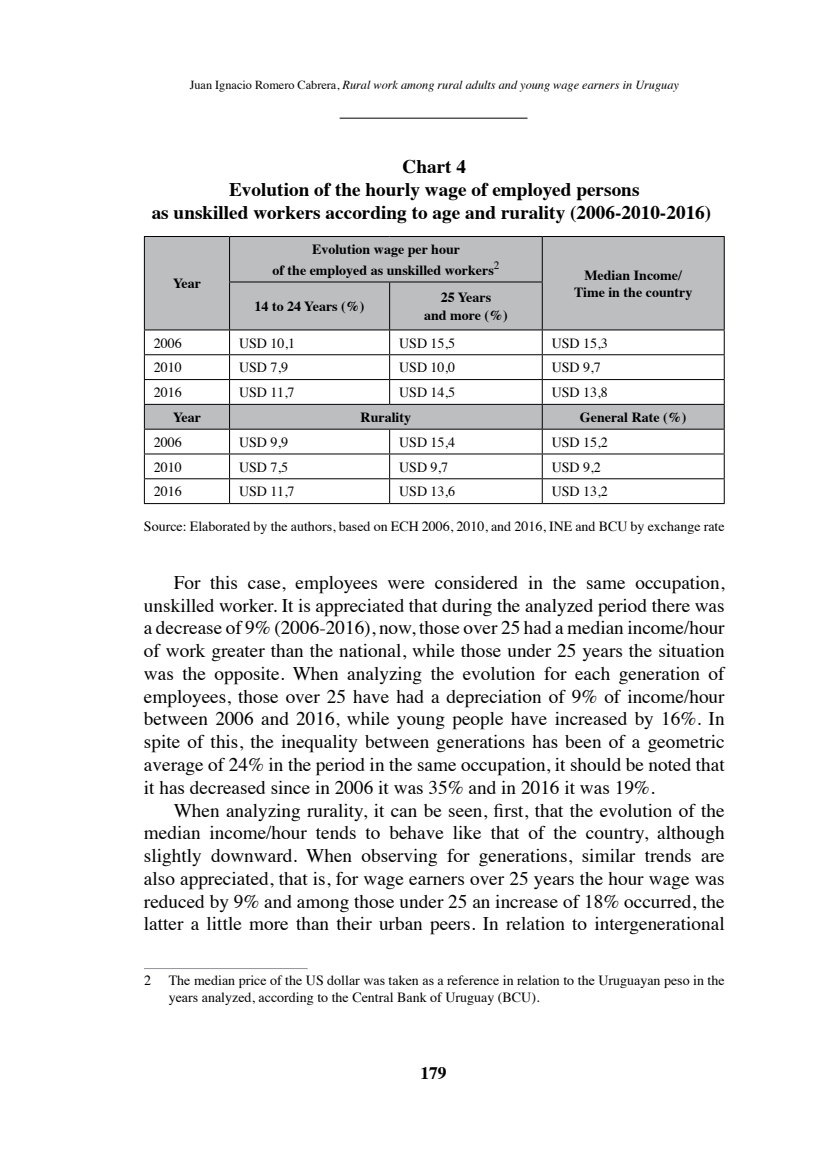
<style>
.page{position:relative;width:819px;height:1151px;background:#fff}
.page>*{position:absolute;margin:0;border:0;box-sizing:border-box;transform-origin:0 0}
.t1{font:19.25px/22.8px "Times";color:#000;text-align:justify}
.t2{font:700 19.25px/22.8px "Times";color:#000;text-align:center}
.t3{font:700 17.5px "Times";color:#000}
.t4{font:14px/16.8px "Times";color:#000}
.t5{font:700 14px/17.5px "Times";color:#000;text-align:center}
.t6{font:italic 12.25px "Times";color:#000}
.t7{font:11.2px "Times";color:#000}
.s1{font-style:normal}
</style>
<div class="page">
<hr style="left:339px;top:118px;width:188px;height:1px;background:#000">
<svg style="left:145px;top:237px;width:578px;height:192px;fill:#bcbec0"></svg>
<hr style="left:144px;top:236px;width:85px;height:1px;background:#000">
<hr style="left:144px;top:237px;width:1px;height:45px;background:#000">
<hr style="left:144px;top:282px;width:1px;height:47px;background:#000">
<hr style="left:229px;top:236px;width:160px;height:1px;background:#000">
<hr style="left:229px;top:237px;width:1px;height:45px;background:#000">
<hr style="left:389px;top:236px;width:153px;height:1px;background:#000">
<hr style="left:542px;top:236px;width:182px;height:1px;background:#000">
<hr style="left:542px;top:237px;width:1px;height:45px;background:#000">
<hr style="left:723px;top:237px;width:1px;height:45px;background:#000">
<hr style="left:723px;top:282px;width:1px;height:47px;background:#000">
<hr style="left:229px;top:282px;width:160px;height:1px;background:#000">
<hr style="left:229px;top:282px;width:1px;height:47px;background:#000">
<hr style="left:389px;top:282px;width:153px;height:1px;background:#000">
<hr style="left:389px;top:282px;width:1px;height:47px;background:#000">
<hr style="left:542px;top:282px;width:1px;height:47px;background:#000">
<hr style="left:144px;top:329px;width:85px;height:1px;background:#000">
<hr style="left:229px;top:329px;width:160px;height:1px;background:#000">
<hr style="left:389px;top:329px;width:153px;height:1px;background:#000">
<hr style="left:542px;top:329px;width:182px;height:1px;background:#000">
<hr style="left:144px;top:354px;width:85px;height:1px;background:#000">
<hr style="left:229px;top:354px;width:160px;height:1px;background:#000">
<hr style="left:389px;top:354px;width:153px;height:1px;background:#000">
<hr style="left:542px;top:354px;width:182px;height:1px;background:#000">
<hr style="left:144px;top:379px;width:85px;height:1px;background:#000">
<hr style="left:229px;top:379px;width:160px;height:1px;background:#000">
<hr style="left:389px;top:379px;width:153px;height:1px;background:#000">
<svg style="left:389px;top:330px;width:1px;height:74px"></svg>
<hr style="left:542px;top:379px;width:182px;height:1px;background:#000">
<hr style="left:144px;top:404px;width:85px;height:1px;background:#000">
<hr style="left:229px;top:404px;width:160px;height:1px;background:#000">
<hr style="left:389px;top:404px;width:153px;height:1px;background:#000">
<hr style="left:542px;top:404px;width:182px;height:1px;background:#000">
<hr style="left:144px;top:429px;width:85px;height:1px;background:#000">
<hr style="left:229px;top:429px;width:160px;height:1px;background:#000">
<hr style="left:389px;top:429px;width:153px;height:1px;background:#000">
<hr style="left:542px;top:429px;width:182px;height:1px;background:#000">
<hr style="left:144px;top:453px;width:85px;height:1px;background:#000">
<hr style="left:229px;top:453px;width:160px;height:1px;background:#000">
<hr style="left:389px;top:453px;width:153px;height:1px;background:#000">
<hr style="left:542px;top:453px;width:182px;height:1px;background:#000">
<hr style="left:144px;top:478px;width:85px;height:1px;background:#000">
<svg style="left:144px;top:330px;width:1px;height:173px"></svg>
<hr style="left:229px;top:478px;width:160px;height:1px;background:#000">
<svg style="left:229px;top:330px;width:1px;height:173px"></svg>
<hr style="left:389px;top:478px;width:153px;height:1px;background:#000">
<svg style="left:389px;top:430px;width:1px;height:73px"></svg>
<hr style="left:542px;top:478px;width:182px;height:1px;background:#000">
<svg style="left:542px;top:330px;width:1px;height:173px"></svg>
<svg style="left:723px;top:330px;width:1px;height:173px"></svg>
<hr style="left:144px;top:503px;width:85px;height:1px;background:#000">
<hr style="left:229px;top:503px;width:160px;height:1px;background:#000">
<hr style="left:389px;top:503px;width:153px;height:1px;background:#000">
<hr style="left:542px;top:503px;width:182px;height:1px;background:#000">
<hr style="left:144px;top:968px;width:164px;height:1px;background:#939598">
<p class="t6" style="left:190px;top:74px;width:490px"><span class="s1">Juan Ignacio Romero Cabrera,</span> Rural work among rural adults and young wage earners in Uruguay</p>
<p class="t2" style="left:152px;top:153px;width:566px">Chart 4<br>Evolution of the hourly wage of employed persons<br>as unskilled workers according to age and rurality (2006-2010-2016)<sup>2</sup></p>
<p class="t5" style="left:173px;top:273px;width:29px">Year</p>
<p class="t5" style="left:272px;top:237px;width:223px;line-height:21.2px">Evolution wage per hour<br>of the employed as unskilled workers</p>
<p class="t7" style="left:494px;top:254px;width:7px">2</p>
<p class="t5" style="left:254px;top:296px;width:111px">14 to 24 Years (%)</p>
<p class="t5" style="left:424px;top:287px;width:85px">25 Years<br>and more (%)</p>
<p class="t5" style="left:574px;top:265px;width:120px">Median Income/<br>Time in the country</p>
<p class="t4" style="left:154px;top:333px;width:29px">2006</p>
<p class="t4" style="left:239px;top:333px;width:57px">USD 10,1</p>
<p class="t4" style="left:399px;top:333px;width:57px">USD 15,5</p>
<p class="t4" style="left:551px;top:333px;width:57px">USD 15,3</p>
<p class="t4" style="left:154px;top:358px;width:29px">2010</p>
<p class="t4" style="left:239px;top:358px;width:50px">USD 7,9</p>
<p class="t4" style="left:399px;top:358px;width:57px">USD 10,0</p>
<p class="t4" style="left:551px;top:358px;width:50px">USD 9,7</p>
<p class="t4" style="left:154px;top:383px;width:29px">2016</p>
<p class="t4" style="left:239px;top:383px;width:57px">USD 11,7</p>
<p class="t4" style="left:399px;top:383px;width:57px">USD 14,5</p>
<p class="t4" style="left:551px;top:383px;width:57px">USD 13,8</p>
<p class="t5" style="left:173px;top:407px;width:29px">Year</p>
<p class="t5" style="left:360px;top:407px;width:52px">Rurality</p>
<p class="t5" style="left:580px;top:407px;width:108px">General Rate (%)</p>
<p class="t4" style="left:154px;top:433px;width:29px">2006</p>
<p class="t4" style="left:239px;top:433px;width:50px">USD 9,9</p>
<p class="t4" style="left:399px;top:433px;width:57px">USD 15,4</p>
<p class="t4" style="left:551px;top:433px;width:57px">USD 15,2</p>
<p class="t4" style="left:154px;top:457px;width:29px">2010</p>
<p class="t4" style="left:239px;top:457px;width:50px">USD 7,5</p>
<p class="t4" style="left:399px;top:457px;width:50px">USD 9,7</p>
<p class="t4" style="left:551px;top:457px;width:50px">USD 9,2</p>
<p class="t4" style="left:154px;top:482px;width:29px">2016</p>
<p class="t4" style="left:239px;top:482px;width:57px">USD 11,7</p>
<p class="t4" style="left:399px;top:482px;width:57px">USD 13,6</p>
<p class="t4" style="left:551px;top:482px;width:57px">USD 13,2</p>
<p class="t4" style="left:144px;top:517px;width:582px">Source: Elaborated by the authors, based on ECH 2006, 2010, and 2016, INE and BCU by exchange rate</p>
<p class="t1" style="left:144px;top:569px;width:582px;text-indent:30px">For this case, employees were considered in the same occupation, unskilled worker. It is appreciated that during the analyzed period there was a decrease of 9% (2006-2016), now, those over 25 had a median income/hour of work greater than the national, while those under 25 years the situation was the opposite. When analyzing the evolution for each generation of employees, those over 25 have had a depreciation of 9% of income/hour between 2006 and 2016, while young people have increased by 16%. In spite of this, the inequality between generations has been of a geometric average of 24% in the period in the same occupation, it should be noted that it has decreased since in 2006 it was 35% and in 2016 it was 19%.</p>
<p class="t1" style="left:144px;top:797px;width:582px;text-indent:30px">When analyzing rurality, it can be seen, first, that the evolution of the median income/hour tends to behave like that of the country, although slightly downward. When observing for generations, similar trends are also appreciated, that is, for wage earners over 25 years the hour wage was reduced by 9% and among those under 25 an increase of 18% occurred, the latter a little more than their urban peers. In relation to intergenerational</p>
<p class="t4" style="left:144px;top:971px;width:8px">2</p>
<p class="t4" style="left:169px;top:971px;width:557px">The median price of the US dollar was taken as a reference in relation to the Uruguayan peso in the years analyzed, according to the Central Bank of Uruguay (BCU).</p>
<p class="t3" style="left:420px;top:1056px;width:28px">179</p>
</div>
